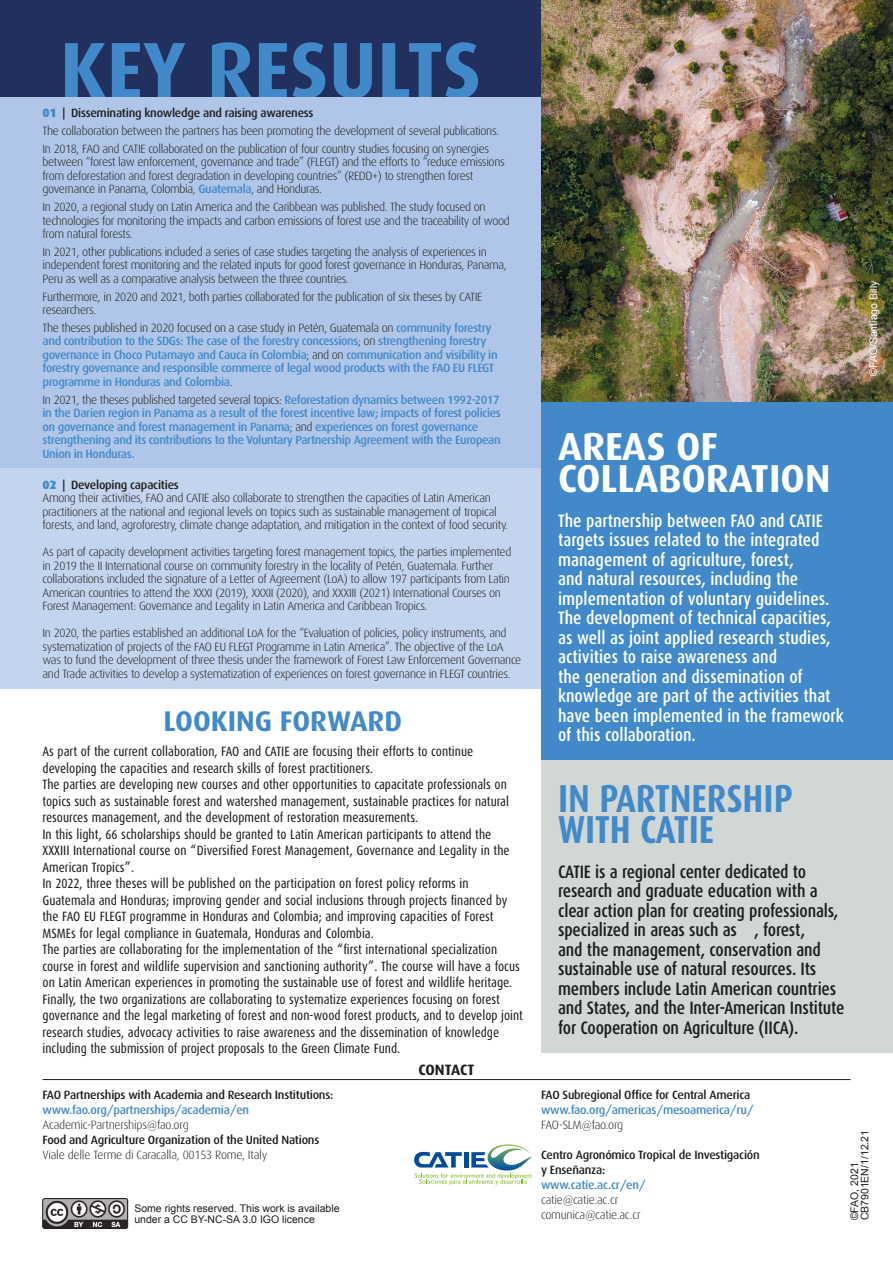
<style>
.page{position:relative;width:893px;height:1263px;background:#fff}
.page>*{position:absolute;margin:0;border:0;box-sizing:border-box;transform-origin:0 0}
.t1{font:700 79.5px "Dax";color:#4189c9}
.t2{font:700 39px/31.5px "Dax Condensed";color:#4189c9}
.t3{font:700 39px/31.5px "Dax";color:#fff}
.t4{font:700 28.5px "Dax";color:#4189c9}
.t5{font:500 18px/19.5px "Dax Condensed";color:#fff}
.t6{font:500 18px/19.5px "Dax Condensed";letter-spacing:-.01em;color:#1d1d1b}
.t7{font:700 15px "Dax";letter-spacing:-.005em;color:#1d1d1b}
.t8{font:13.5px/16.5px "Dax Condensed";color:#1d1d1b}
.t9{font:300 12px/13.5px "Dax";letter-spacing:-.03em;color:#1d1d1b}
.t10{font:500 12px/13.5px "Dax";letter-spacing:-.03em;color:#4189c9}
.t11{font:500 12px/15px "Dax";letter-spacing:-.02em;color:#1d1d1b}
.t12{font:10.5px/10.5px "Arial";color:#1d1d1b}
.t13{font:10.5px "Arial";color:#fff}
.s1{font-weight:900;color:#4189c9}
.s2{font-weight:500}
.s3{font-weight:500;color:#4189c9}
.s4{font-weight:300;color:#1d1d1b}
</style>
<div class="page">
<div style="left:0;top:0;width:541px;height:98px;background:#22305d"></div>
<div style="left:0;top:98px;width:541px;height:370px;background:#b0c6e8"></div>
<div style="left:0;top:468px;width:541px;height:221px;background:#c3d4ee"></div>
<img style="left:541px;top:0;width:352px;height:402px">
<img style="left:43px;top:1198px;width:85px;height:30px">
<div style="left:43px;top:1198px;width:85px;height:30px;border:1px solid #1d1d1b;border-radius:2px"></div>
<div style="left:541px;top:402px;width:352px;height:358px;background:#4189c9"></div>
<div style="left:541px;top:760px;width:352px;height:293px;background:#d1d7d5"></div>
<hr style="left:43px;top:1079px;width:807px;height:1px;background:#1d1d1b">
<svg style="left:414px;top:1144px;width:118px;height:41px"></svg>
<h1 class="t1" style="left:60px;top:25px;width:423px">KEY RESULTS</h1>
<p class="t9" style="left:43px;top:104px;width:458px;line-height:17.7px"><span class="s1">01</span> <span class="s2">| Disseminating knowledge and raising awareness<br></span>The collaboration between the partners has been promoting the development of several publications.<br>In 2018, FAO and CATIE collaborated on the publication of four country studies focusing on synergies</p>
<p class="t9" style="left:43px;top:156px;width:464px">between “forest law enforcement, governance and trade” (FLEGT) and the efforts to “reduce emissions from deforestation and forest degradation in developing countries” (REDD+) to strengthen forest governance in Panama, Colombia, <span class="s3">Guatemala</span>, and Honduras.</p>
<p class="t9" style="left:43px;top:200px;width:469px">In 2020, a regional study on Latin America and the Caribbean was published. The study focused on technologies for monitoring the impacts and carbon emissions of forest use and the traceability of wood from natural forests.</p>
<p class="t9" style="left:43px;top:245px;width:466px">In 2021, other publications included a series of case studies targeting the analysis of experiences in independent forest monitoring and the related inputs for good forest governance in Honduras, Panama,<br>Peru as well as a comparative analysis between the three countries.</p>
<p class="t9" style="left:43px;top:290px;width:441px">Furthermore, in 2020 and 2021, both parties collaborated for the publication of six theses by CATIE researchers.</p>
<p class="t10" style="left:43px;top:321px;width:457px"><span class="s4">The theses published in 2020 focused on a case study in Petén, Guatemala on</span> community forestry and contribution to the SDGs: The case of the forestry concessions<span class="s4">; on</span> strengthening forestry governance in Choco Putamayo and Cauca in Colombia<span class="s4">; and on</span> communication and visibility in forestry governance and responsible commerce of legal wood products with the FAO EU FLEGT programme in Honduras and Colombia<span class="s4">.</span></p>
<p class="t10" style="left:43px;top:393px;width:460px"><span class="s4">In 2021, the theses published targeted several topics:</span> Reforestation dynamics between 1992-2017 in the Darien region in Panama as a result of the forest incentive law; impacts of forest policies on governance and forest management in Panama<span class="s4">; and</span> experiences on forest governance strengthening and its contributions to the Voluntary Partnership Agreement with the European Union in Honduras.</p>
<p class="t9" style="left:43px;top:478px;width:467px"><span class="s1">02</span> <span class="s2">| Developing capacities<br></span>Among their activities, FAO and CATIE also collaborate to strengthen the capacities of Latin American practitioners at the national and regional levels on topics such as sustainable management of tropical forests, and land, agroforestry, climate change adaptation, and mitigation in the context of food security.</p>
<p class="t9" style="left:43px;top:545px;width:470px">As part of capacity development activities targeting forest management topics, the parties implemented in 2019 the II International course on community forestry in the locality of Petén, Guatemala. Further collaborations included the signature of a Letter of Agreement (LoA) to allow 197 participants from Latin American countries to attend the XXXI (2019), XXXII (2020), and XXXIII (2021) International Courses on Forest Management: Governance and Legality in Latin America and Caribbean Tropics.</p>
<p class="t9" style="left:43px;top:626px;width:480px">In 2020, the parties established an additional LoA for the “Evaluation of policies, policy instruments, and systematization of projects of the FAO EU FLEGT Programme in Latin America”. The objective of the LoA was to fund the development of three thesis under the framework of Forest Law Enforcement Governance and Trade activities to develop a systematization of experiences on forest governance in FLEGT countries.</p>
<h3 class="t4" style="left:164px;top:705px;width:240px">LOOKING FORWARD</h3>
<p class="t8" style="left:43px;top:743px;width:482px">As part of the current collaboration, FAO and CATIE are focusing their efforts to continue developing the capacities and research skills of forest practitioners.<br>The parties are developing new courses and other opportunities to capacitate professionals on topics such as sustainable forest and watershed management, sustainable practices for natural resources management, and the development of restoration measurements.<br>In this light, 66 scholarships should be granted to Latin American participants to attend the<br>XXXIII International course on “Diversified Forest Management, Governance and Legality in the American Tropics”.<br>In 2022, three theses will be published on the participation on forest policy reforms in Guatemala and Honduras; improving gender and social inclusions through projects financed by the FAO EU FLEGT programme in Honduras and Colombia; and improving capacities of Forest MSMEs for legal compliance in Guatemala, Honduras and Colombia.<br>The parties are collaborating for the implementation of the “first international specialization course in forest and wildlife supervision and sanctioning authority”. The course will have a focus on Latin American experiences in promoting the sustainable use of forest and wildlife heritage.<br>Finally, the two organizations are collaborating to systematize experiences focusing on forest governance and the legal marketing of forest and non-wood forest products, and to develop joint research studies, advocacy activities to raise awareness and the dissemination of knowledge including the submission of project proposals to the Green Climate Fund.</p>
<p class="t11" style="left:43px;top:1088px;width:292px">FAO Partnerships with Academia and Research Institutions:</p>
<p class="t10" style="left:43px;top:1104px;width:208px">www.fao.org/partnerships/academia/en</p>
<p class="t9" style="left:43px;top:1119px;width:148px">Academic-Partnerships@fao.org</p>
<p class="t11" style="left:43px;top:1133px;width:278px">Food and Agriculture Organization of the United Nations</p>
<p class="t9" style="left:43px;top:1149px;width:226px">Viale delle Terme di Caracalla, 00153 Rome, Italy</p>
<p class="t12" style="left:134px;top:1203px;width:207px">Some rights reserved. This work is available under a CC BY-NC-SA 3.0 IGO licence</p>
<p class="t7" style="left:419px;top:1061px;width:57px">CONTACT</p>
<h2 class="t3" style="left:558px;top:431px;width:274px">AREAS OF<br>COLLABORATION</h2>
<p class="t5" style="left:558px;top:511px;width:287px">The partnership between FAO and CATIE targets issues related to the integrated management of agriculture, forest,<br>and natural resources, including the implementation of voluntary guidelines.<br>The development of technical capacities, as well as joint applied research studies, activities to raise awareness and<br>the generation and dissemination of knowledge are part of the activities that have been implemented in the framework of this collaboration.</p>
<h2 class="t2" style="left:558px;top:783px;width:236px">IN PARTNERSHIP<br>WITH CATIE</h2>
<p class="t6" style="left:558px;top:862px;width:288px">CATIE is a regional center dedicated to research and graduate education with a clear action plan for creating professionals, specialized in areas such as , forest,<br>and the management, conservation and sustainable use of natural resources. Its members include Latin American countries and States, and the Inter-American Institute for Cooperation on Agriculture (IICA).</p>
<p class="t13" style="left:867px;top:376px;width:97px;rotate:-90deg">©FAO/Santiago Billy</p>
<p class="t11" style="left:541px;top:1088px;width:211px">FAO Subregional Office for Central America</p>
<p class="t10" style="left:541px;top:1104px;width:214px">www.fao.org/americas/mesoamerica/ru/</p>
<p class="t9" style="left:541px;top:1119px;width:84px">FAO-SLM@fao.org</p>
<p class="t11" style="left:541px;top:1148px;width:220px">Centro Agronómico Tropical de Investigación y Enseñanza:</p>
<p class="t10" style="left:541px;top:1179px;width:106px">www.catie.ac.cr/en/</p>
<p class="t9" style="left:541px;top:1193px;width:101px;line-height:15px">catie@catie.ac.cr comunica@catie.ac.cr</p>
<p class="t12" style="left:849px;top:1220px;width:92px;rotate:-90deg">©FAO, 2021<br>CB7901EN/1/12.21</p>
</div>
